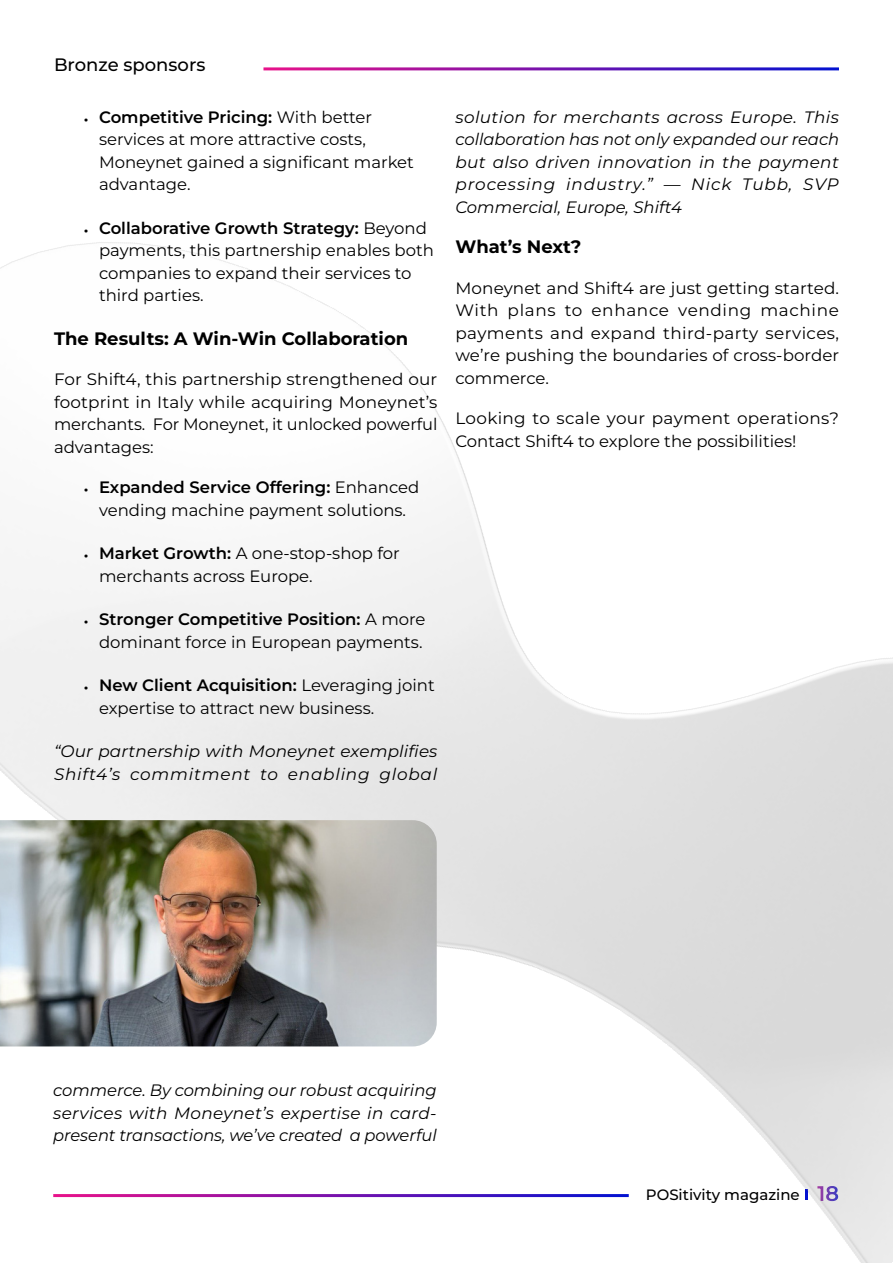
<style>
.page{position:relative;width:893px;height:1263px;background:#fff}
.page>*{position:absolute;margin:0;border:0;box-sizing:border-box;transform-origin:0 0}
.zvýraznený_text{font:700 18px "Montserrat";color:#000}
.editorial{font:500 18px "Montserrat";color:#000}
.text{font:16.5px/22.5px "Montserrat";color:#000}
.italic_reč{font:italic 16.5px/22.5px "Montserrat";letter-spacing:.01em;color:#000;text-align:justify}
.t1{font:500 15px "Montserrat";color:#000}
.s1{font-weight:800;font-size:10.5px}
.s2{font-weight:600}
.s3{font-weight:700;color:#fff}
.s4{font-weight:600;font-size:21px;color:#fff}
</style>
<div class="page">
<img style="left:0;top:67px;width:893px;height:1196px">
<img style="left:0;top:820px;width:437px;height:226px">
<p class="editorial" style="left:54px;top:52px;width:153px">Bronze sponsors</p>
<p class="text" style="left:99px;top:105px;width:316px;text-indent:-15px"><span class="s1">•</span> <span class="s2">Competitive Pricing:</span> With better services at more attractive costs,<br>Moneynet gained a significant market advantage.</p>
<p class="text" style="left:99px;top:216px;width:337px;text-indent:-15px"><span class="s1">•</span> <span class="s2">Collaborative Growth Strategy:</span> Beyond payments, this partnership enables both companies to expand their services to third parties.</p>
<p class="zvýraznený_text" style="left:54px;top:325px;width:356px">The Results: A Win-Win Collaboration</p>
<p class="text" style="left:54px;top:368px;width:385px;text-align:justify">For Shift4, this partnership strengthened our footprint in Italy while acquiring Moneynet’s merchants. For Moneynet, it unlocked powerful advantages:</p>
<p class="text" style="left:84px;top:476px;width:337px;text-align:center"><span class="s1">•</span> <span class="s2">Expanded Service Offering:</span> Enhanced vending machine payment solutions.</p>
<p class="text" style="left:99px;top:542px;width:302px;text-indent:-15px"><span class="s1">•</span> <span class="s2">Market Growth:</span> A one-stop-shop for merchants across Europe.</p>
<p class="text" style="left:84px;top:608px;width:343px;text-align:right"><span class="s1">•</span> <span class="s2">Stronger Competitive Position:</span> A more dominant force in European payments.</p>
<p class="text" style="left:99px;top:674px;width:337px;text-indent:-15px"><span class="s1">•</span> <span class="s2">New Client Acquisition:</span> Leveraging joint expertise to attract new business.</p>
<p class="italic_reč" style="left:54px;top:740px;width:385px">“Our partnership with Moneynet exemplifies<br>Shift4’s commitment to enabling global</p>
<p class="italic_reč" style="left:455px;top:105px;width:385px">solution for merchants across Europe. This collaboration has not only expanded our reach but also driven innovation in the payment processing industry.” — Nick Tubb, SVP Commercial, Europe, Shift4</p>
<p class="zvýraznený_text" style="left:455px;top:234px;width:127px">What’s Next?</p>
<p class="text" style="left:455px;top:276px;width:385px;text-align:justify">Moneynet and Shift4 are just getting started.<br>With plans to enhance vending machine payments and expand third-party services, we’re pushing the boundaries of cross-border commerce.</p>
<p class="text" style="left:455px;top:407px;width:385px">Looking to scale your payment operations?<br>Contact Shift4 to explore the possibilities!</p>
<p class="italic_reč" style="left:53px;top:1078px;width:385px">commerce. By combining our robust acquiring services with Moneynet’s expertise in card&shy;present transactions, we’ve created a powerful</p>
<p class="t1" style="left:646px;top:1184px;width:195px">POSitivity magazine <span class="s3">I</span> <span class="s4">18</span></p>
</div>
